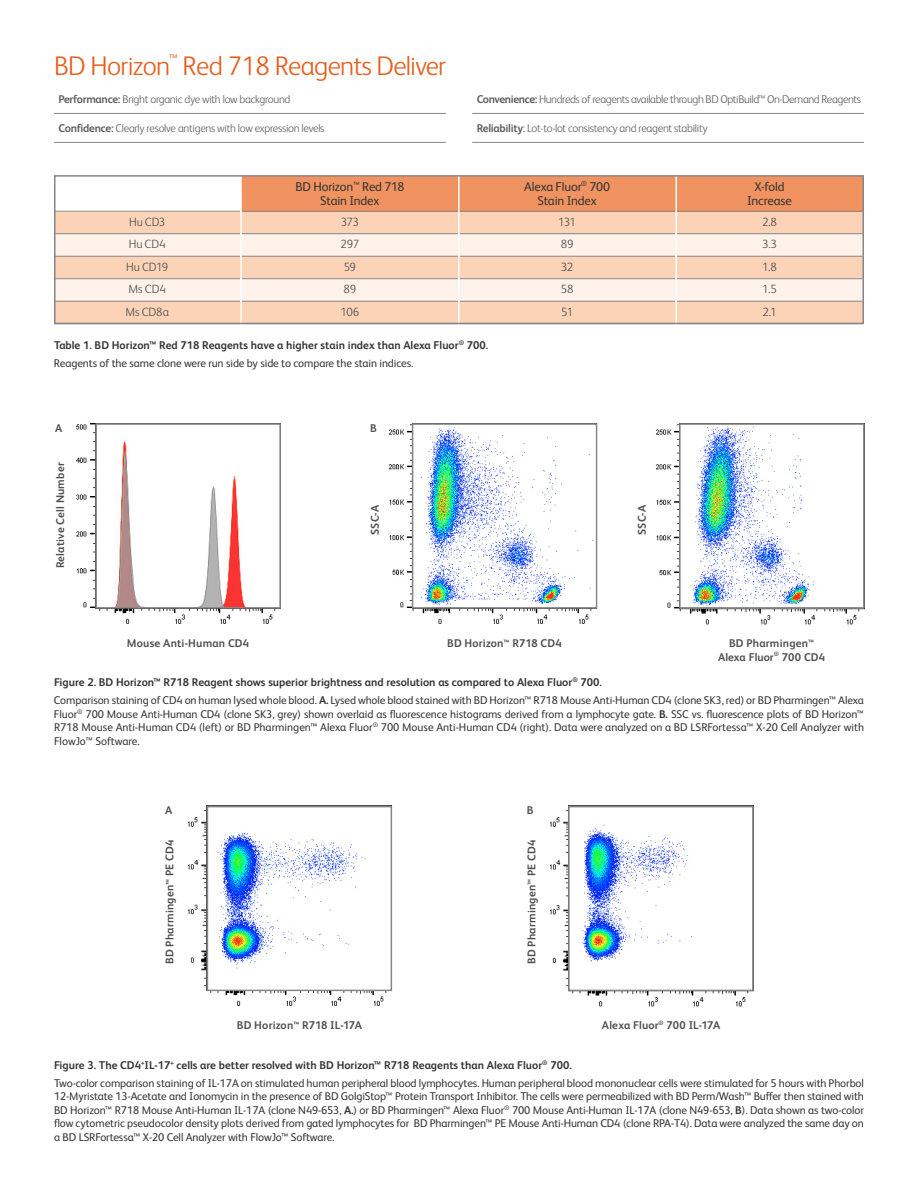
<style>
.page{position:relative;width:918px;height:1188px;background:#fff}
.page>*{position:absolute;margin:0;border:0;box-sizing:border-box;transform-origin:0 0}
.Subhead_option_2_FS{font:300 27px "FS Albert Pro";letter-spacing:-.025em;color:#e55e1c}
.Specifications_FS_Al{font:12.75px/13.5px "FS Albert Pro";letter-spacing:-.015em;color:#353535;text-align:center}
.Specifications_FS_Al-2{font:300 12px "FS Albert Pro";letter-spacing:-.015em;color:#505050}
.Disclaimer__side_2{font:11.25px/13.5px "FS Albert Pro";letter-spacing:-.01em;color:#353535;text-align:justify}
.Disclaimer__side_2-2{font:700 11.25px "FS Albert Pro";color:#353535}
.Disclaimer__side_2-3{font:300 11.25px "FS Albert Pro";letter-spacing:-.025em;color:#5e5f60}
.Specifications_FS_Al-3{font:700 11.25px/13.5px "FS Albert Pro";letter-spacing:.015em;color:#505050;text-align:center}
.s1{font-weight:700}
.s2{font-size:10.35px}
.s3{font-size:9.15px}
</style>
<div class="page">
<hr style="left:54px;top:113px;width:392px;height:1px;background:#868687">
<hr style="left:54px;top:142px;width:392px;height:1px;background:#868687">
<hr style="left:472px;top:113px;width:392px;height:1px;background:#868687">
<hr style="left:472px;top:142px;width:392px;height:1px;background:#868687">
<div style="left:54px;top:212px;width:809px;height:21px;background:#fcd3b7"></div>
<div style="left:54px;top:256px;width:809px;height:22px;background:#fcd3b7"></div>
<div style="left:54px;top:301px;width:809px;height:22px;background:#fcd3b7"></div>
<div style="left:54px;top:234px;width:809px;height:22px;background:#fef2ea"></div>
<div style="left:54px;top:279px;width:809px;height:22px;background:#fef2ea"></div>
<div style="left:241px;top:176px;width:622px;height:36px;background:#f09361"></div>
<hr style="left:54px;top:211px;width:186px;height:1px;background:#868687">
<hr style="left:54px;top:233px;width:186px;height:1px;background:#868687">
<hr style="left:54px;top:256px;width:186px;height:1px;background:#868687">
<hr style="left:54px;top:278px;width:186px;height:1px;background:#868687">
<hr style="left:54px;top:301px;width:186px;height:1px;background:#868687">
<hr style="left:242px;top:211px;width:216px;height:1px;background:#868687">
<hr style="left:242px;top:233px;width:216px;height:1px;background:#868687">
<hr style="left:242px;top:256px;width:216px;height:1px;background:#868687">
<hr style="left:242px;top:278px;width:216px;height:1px;background:#868687">
<hr style="left:242px;top:301px;width:216px;height:1px;background:#868687">
<hr style="left:459px;top:211px;width:216px;height:1px;background:#868687">
<hr style="left:459px;top:233px;width:216px;height:1px;background:#868687">
<hr style="left:459px;top:256px;width:216px;height:1px;background:#868687">
<hr style="left:459px;top:278px;width:216px;height:1px;background:#868687">
<hr style="left:459px;top:301px;width:216px;height:1px;background:#868687">
<hr style="left:677px;top:211px;width:186px;height:1px;background:#868687">
<hr style="left:677px;top:233px;width:186px;height:1px;background:#868687">
<hr style="left:677px;top:256px;width:186px;height:1px;background:#868687">
<hr style="left:677px;top:278px;width:186px;height:1px;background:#868687">
<hr style="left:677px;top:301px;width:186px;height:1px;background:#868687">
<hr style="left:675px;top:174px;width:2px;height:154px;background:#fff">
<hr style="left:458px;top:174px;width:2px;height:154px;background:#fff">
<hr style="left:240px;top:174px;width:2px;height:154px;background:#fff">
<div style="left:54px;top:175px;width:810px;height:149px;border:2px solid #868687"></div>
<img style="left:388px;top:424px;width:206px;height:200px">
<img style="left:76px;top:424px;width:200px;height:200px">
<img style="left:656px;top:424px;width:208px;height:201px">
<div style="left:95px;top:423px;width:186px;height:186px;border:2px solid #868687"></div>
<div style="left:412px;top:423px;width:185px;height:186px;border:2px solid #868687"></div>
<div style="left:679px;top:423px;width:186px;height:186px;border:2px solid #868687"></div>
<img style="left:188px;top:806px;width:204px;height:200px">
<img style="left:550px;top:810px;width:204px;height:197px">
<div style="left:568px;top:806px;width:186px;height:185px;border:2px solid #868687"></div>
<div style="left:207px;top:806px;width:185px;height:185px;border:2px solid #868687"></div>
<p class="Subhead_option_2_FS" style="left:54px;top:47px;width:394px">BD Horizon<sup>™</sup> Red 718 Reagents Deliver</p>
<p class="Disclaimer__side_2-3" style="left:58px;top:91px;width:234px"><span class="s1">Performance:</span> Bright organic dye with low background</p>
<p class="Disclaimer__side_2-3" style="left:58px;top:120px;width:268px"><span class="s1">Confidence:</span> Clearly resolve antigens with low expression levels</p>
<p class="Specifications_FS_Al-2" style="left:129px;top:213px;width:38px">Hu CD3</p>
<p class="Specifications_FS_Al-2" style="left:129px;top:236px;width:38px">Hu CD4</p>
<p class="Specifications_FS_Al-2" style="left:126px;top:258px;width:43px">Hu CD19</p>
<p class="Specifications_FS_Al-2" style="left:129px;top:281px;width:39px">Ms CD4</p>
<p class="Specifications_FS_Al-2" style="left:126px;top:303px;width:45px">Ms CD8a</p>
<p class="Specifications_FS_Al" style="left:295px;top:179px;width:111px">BD Horizon<span class="s2">™</span> Red 718<br>Stain Index</p>
<p class="Specifications_FS_Al-2" style="left:341px;top:213px;width:20px">373</p>
<p class="Specifications_FS_Al-2" style="left:341px;top:236px;width:20px">297</p>
<p class="Specifications_FS_Al-2" style="left:344px;top:258px;width:14px">59</p>
<p class="Specifications_FS_Al-2" style="left:344px;top:281px;width:14px">89</p>
<p class="Specifications_FS_Al-2" style="left:341px;top:303px;width:20px">106</p>
<p class="Disclaimer__side_2-3" style="left:477px;top:91px;width:386px"><span class="s1">Convenience:</span> Hundreds of reagents available through BD OptiBuild™ On-Demand Reagents</p>
<p class="Disclaimer__side_2-3" style="left:477px;top:120px;width:232px"><span class="s1">Reliability</span>: Lot-to-lot consistency and reagent stability</p>
<p class="Specifications_FS_Al" style="left:524px;top:179px;width:88px">Alexa Fluor<sup>®</sup> 700<br>Stain Index</p>
<p class="Specifications_FS_Al-2" style="left:558px;top:213px;width:19px">131</p>
<p class="Specifications_FS_Al-2" style="left:561px;top:236px;width:14px">89</p>
<p class="Specifications_FS_Al-2" style="left:561px;top:258px;width:14px">32</p>
<p class="Specifications_FS_Al-2" style="left:561px;top:281px;width:14px">58</p>
<p class="Specifications_FS_Al-2" style="left:561px;top:303px;width:14px">51</p>
<p class="Specifications_FS_Al" style="left:747px;top:179px;width:46px">X-fold<br>Increase</p>
<p class="Specifications_FS_Al-2" style="left:762px;top:213px;width:17px">2.8</p>
<p class="Specifications_FS_Al-2" style="left:762px;top:236px;width:16px">3.3</p>
<p class="Specifications_FS_Al-2" style="left:762px;top:258px;width:16px">1.8</p>
<p class="Specifications_FS_Al-2" style="left:762px;top:281px;width:16px">1.5</p>
<p class="Specifications_FS_Al-2" style="left:763px;top:303px;width:16px">2.1</p>
<p class="Disclaimer__side_2-2" style="left:54px;top:337px;width:436px">Table 1. BD Horizon™ Red 718 Reagents have a higher stain index than Alexa Fluor<sup>®</sup> 700.</p>
<p class="Disclaimer__side_2" style="left:54px;top:355px;width:361px">Reagents of the same clone were run side by side to compare the stain indices.</p>
<p class="Specifications_FS_Al-3" style="left:55px;top:421px;width:9px">A</p>
<p class="Specifications_FS_Al-3" style="left:370px;top:421px;width:8px">B</p>
<p class="Specifications_FS_Al-3" style="left:53px;top:568px;width:107px;rotate:-90deg">Relative Cell Number</p>
<p class="Specifications_FS_Al-3" style="left:368px;top:535px;width:31px;rotate:-90deg">SSC-A</p>
<p class="Specifications_FS_Al-3" style="left:635px;top:535px;width:31px;rotate:-90deg">SSC-A</p>
<p class="Specifications_FS_Al-3" style="left:127px;top:636px;width:124px">Mouse Anti-Human CD4</p>
<p class="Specifications_FS_Al-3" style="left:447px;top:636px;width:116px">BD Horizon<span class="s3">™</span> R718 CD4</p>
<p class="Specifications_FS_Al-3" style="left:718px;top:636px;width:109px">BD Pharmingen<span class="s3">™<br></span>Alexa Fluor<sup>®</sup> 700 CD4</p>
<p class="Disclaimer__side_2-2" style="left:54px;top:674px;width:549px">Figure 2. BD Horizon™ R718 Reagent shows superior brightness and resolution as compared to Alexa Fluor<sup>®</sup> 700.</p>
<p class="Disclaimer__side_2" style="left:54px;top:693px;width:812px">Comparison staining of CD4 on human lysed whole blood. <span class="s1">A.</span> Lysed whole blood stained with BD Horizon™ R718 Mouse Anti-Human CD4 (clone SK3, red) or BD Pharmingen™ Alexa Fluor<sup>®</sup> 700 Mouse Anti-Human CD4 (clone SK3, grey) shown overlaid as fluorescence histograms derived from a lymphocyte gate. <span class="s1">B.</span> SSC vs. fluorescence plots of BD Horizon™ R718 Mouse Anti-Human CD4 (left) or BD Pharmingen™ Alexa Fluor<sup>®</sup> 700 Mouse Anti-Human CD4 (right). Data were analyzed on a BD LSRFortessa™ X-20 Cell Analyzer with FlowJo™ Software.</p>
<p class="Specifications_FS_Al-3" style="left:165px;top:803px;width:9px">A</p>
<p class="Specifications_FS_Al-3" style="left:527px;top:803px;width:8px">B</p>
<p class="Specifications_FS_Al-3" style="left:162px;top:964px;width:126px;rotate:-90deg">BD Pharmingen<span class="s3">™</span> PE CD4</p>
<p class="Specifications_FS_Al-3" style="left:524px;top:964px;width:126px;rotate:-90deg">BD Pharmingen<span class="s3">™</span> PE CD4</p>
<p class="Specifications_FS_Al-3" style="left:237px;top:1018px;width:127px">BD Horizon<span class="s3">™</span> R718 IL-17A</p>
<p class="Specifications_FS_Al-3" style="left:602px;top:1018px;width:120px">Alexa Fluor<sup>®</sup> 700 IL-17A</p>
<p class="Disclaimer__side_2-2" style="left:54px;top:1057px;width:519px">Figure 3. The CD4<sup>+</sup>IL-17<sup>+</sup> cells are better resolved with BD Horizon™ R718 Reagents than Alexa Fluor<sup>®</sup> 700.</p>
<p class="Disclaimer__side_2" style="left:54px;top:1075px;width:812px">Two-color comparison staining of IL-17A on stimulated human peripheral blood lymphocytes. Human peripheral blood mononuclear cells were stimulated for 5 hours with Phorbol 12-Myristate 13-Acetate and Ionomycin in the presence of BD GolgiStop™ Protein Transport Inhibitor. The cells were permeabilized with BD Perm/Wash™ Buffer then stained with BD Horizon™ R718 Mouse Anti-Human IL-17A (clone N49-653, <span class="s1">A.</span>) or BD Pharmingen™ Alexa Fluor<sup>®</sup> 700 Mouse Anti-Human IL-17A (clone N49-653, <span class="s1">B</span>). Data shown as two-color flow cytometric pseudocolor density plots derived from gated lymphocytes for BD Pharmingen™ PE Mouse Anti-Human CD4 (clone RPA-T4). Data were analyzed the same day on a BD LSRFortessa™ X-20 Cell Analyzer with FlowJo™ Software.</p>
</div>
